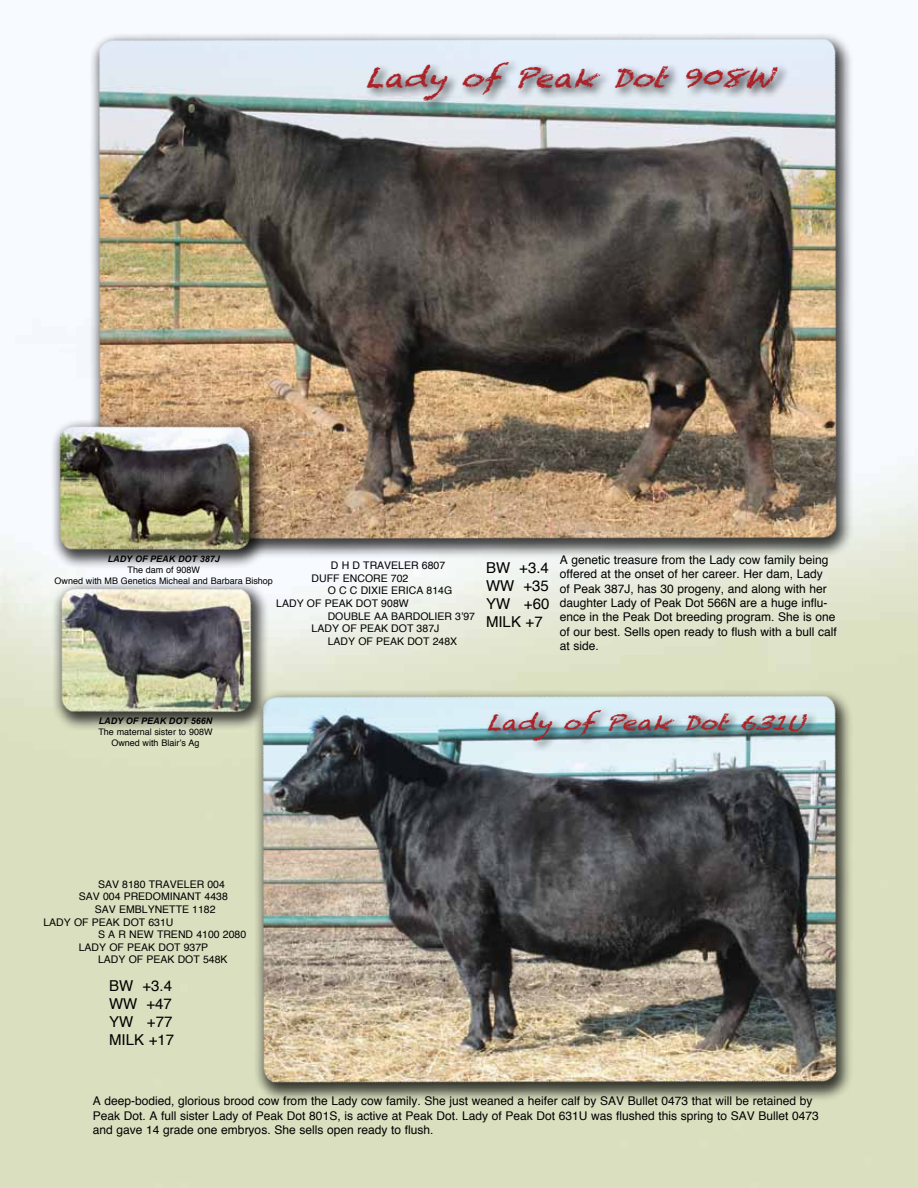
<style>
.page{position:relative;width:918px;height:1188px;background:#fff}
.page>*{position:absolute;margin:0;border:0;box-sizing:border-box;transform-origin:0 0}
.t1{font:italic 26.25px "Chalkduster";color:#aa2228;scale:1.14 1}
.t2{font:italic 21px "Chalkduster";color:#aa2228;scale:1.14 1}
.t3{font:15px/18px "Helvetica";color:#000;text-align:justify}
.t4{font:12px/14.4px "Helvetica";color:#000}
.t5{font:10.5px/12.6px "Helvetica";color:#000}
.t6{font:9px/10.8px "Helvetica";color:#000;text-align:center}
.t7{font:italic 700 9px "Arial";color:#000}
</style>
<div class="page">
<div style="left:89px;top:32px;width:765px;height:527px;background:#000;opacity:.75"></div>
<div style="left:93px;top:36px;width:747px;height:509px;background:#000;opacity:.75"></div>
<div style="left:364px;top:58px;width:426px;height:54px;background:#000;opacity:.75"></div>
<div style="left:252px;top:688px;width:602px;height:414px;background:#000;opacity:.75"></div>
<div style="left:257px;top:693px;width:583px;height:396px;background:#000;opacity:.75"></div>
<div style="left:484px;top:706px;width:334px;height:46px;background:#000;opacity:.75"></div>
<div style="left:50px;top:418px;width:218px;height:151px;background:#000;opacity:.75"></div>
<div style="left:54px;top:422px;width:200px;height:134px;background:#000;opacity:.75"></div>
<div style="left:51px;top:580px;width:218px;height:152px;background:#000;opacity:.75"></div>
<div style="left:56px;top:584px;width:199px;height:134px;background:#000;opacity:.75"></div>
<h1 class="t1" style="left:365px;top:62px;width:381px">LadyofPeakDot908W</h1>
<p class="t7" style="left:108px;top:553px;width:114px">LADY OF PEAK DOT 387J</p>
<p class="t6" style="left:55px;top:565px;width:220px">The dam of 908W<br>Owned with MB Genetics Micheal and Barbara Bishop</p>
<p class="t4" style="left:560px;top:553px;width:279px">A genetic treasure from the Lady cow family being offered at the onset of her career. Her dam, Lady<br>of Peak 387J, has 30 progeny, and along with her daughter Lady of Peak Dot 566N are a huge influ&shy;ence in the Peak Dot breeding program. She is one of our best. Sells open ready to flush with a bull calf at side.</p>
<p class="t5" style="left:312px;top:560px;width:135px;text-indent:19px">D H D TRAVELER 6807<br>DUFF ENCORE 702</p>
<p class="t5" style="left:328px;top:585px;width:126px">O C C DIXIE ERICA 814G</p>
<p class="t5" style="left:276px;top:597px;width:134px">LADY OF PEAK DOT 908W</p>
<p class="t5" style="left:328px;top:610px;width:149px">DOUBLE AA BARDOLIER 3’97</p>
<p class="t5" style="left:312px;top:623px;width:129px">LADY OF PEAK DOT 387J</p>
<p class="t5" style="left:328px;top:635px;width:131px">LADY OF PEAK DOT 248X</p>
<p class="t3" style="left:486px;top:559px;width:65px">BW +3.4<br>WW +35<br>YW +60<br>MILK +7</p>
<p class="t7" style="left:99px;top:715px;width:115px">LADY OF PEAK DOT 566N</p>
<p class="t6" style="left:98px;top:727px;width:116px">The maternal sister to 908W<br>Owned with Blair’s Ag</p>
<p class="t5" style="left:98px;top:878px;width:128px">SAV 8180 TRAVELER 004</p>
<p class="t5" style="left:79px;top:891px;width:151px">SAV 004 PREDOMINANT 4438</p>
<p class="t5" style="left:95px;top:903px;width:122px">SAV EMBLYNETTE 1182</p>
<p class="t5" style="left:43px;top:916px;width:132px">LADY OF PEAK DOT 631U</p>
<p class="t5" style="left:98px;top:929px;width:150px">S A R NEW TREND 4100 2080</p>
<p class="t5" style="left:79px;top:941px;width:131px">LADY OF PEAK DOT 937P</p>
<p class="t5" style="left:98px;top:954px;width:131px">LADY OF PEAK DOT 548K</p>
<p class="t3" style="left:109px;top:977px;width:67px;text-align:left">BW +3.4<br>WW +47<br>YW +77<br>MILK +17</p>
<h2 class="t2" style="left:486px;top:710px;width:298px">LadyofPeakDot631U</h2>
<p class="t4" style="left:93px;top:1094px;width:728px">A deep-bodied, glorious brood cow from the Lady cow family. She just weaned a heifer calf by SAV Bullet 0473 that will be retained by<br>Peak Dot. A full sister Lady of Peak Dot 801S, is active at Peak Dot. Lady of Peak Dot 631U was flushed this spring to SAV Bullet 0473 and gave 14 grade one embryos. She sells open ready to flush.</p>
</div>
